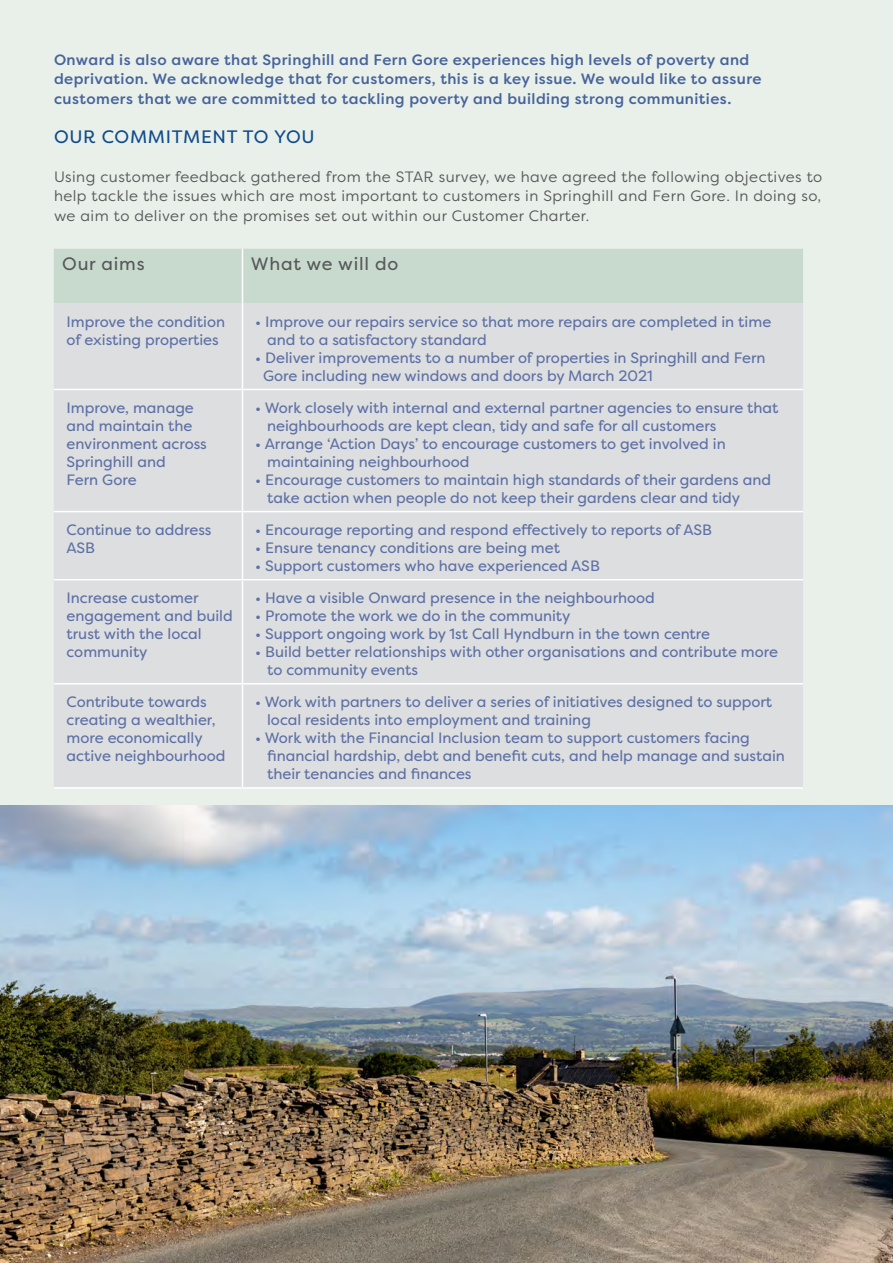
<style>
.page{position:relative;width:893px;height:1263px;background:#e8f0e9}
.page>*{position:absolute;margin:0;border:0;box-sizing:border-box;transform-origin:0 0}
.t1{font:18px "Filson Pro";letter-spacing:.04em;color:#57585a}
.t2{font:18px "Filson Pro";letter-spacing:.04em;color:#0f4b8b}
.t3{font:15px/18px "Filson Pro";color:#5d70a5}
.t4{font:15px/19.5px "Filson Pro";letter-spacing:.03em;color:#57585a;text-align:justify}
.t5{font:500 15px "Filson Pro";letter-spacing:.03em;color:#47639c}
</style>
<div class="page">
<img style="left:0;top:805px;width:893px;height:458px">
<div style="left:54px;top:249px;width:749px;height:54px;background:#c8dace"></div>
<div style="left:54px;top:303px;width:749px;height:484px;background:#dddee0"></div>
<hr style="left:242px;top:249px;width:1px;height:54px;background:#fff">
<hr style="left:242px;top:303px;width:1px;height:86px;background:#fff">
<hr style="left:242px;top:390px;width:1px;height:121px;background:#fff">
<hr style="left:242px;top:512px;width:1px;height:67px;background:#fff">
<hr style="left:242px;top:580px;width:1px;height:103px;background:#fff">
<hr style="left:242px;top:684px;width:1px;height:103px;background:#fff">
<hr style="left:54px;top:389px;width:188px;height:1px;background:#fff">
<hr style="left:242px;top:389px;width:561px;height:1px;background:#fff">
<hr style="left:54px;top:511px;width:188px;height:1px;background:#fff">
<hr style="left:242px;top:511px;width:561px;height:1px;background:#fff">
<hr style="left:54px;top:579px;width:188px;height:1px;background:#fff">
<hr style="left:242px;top:579px;width:561px;height:1px;background:#fff">
<hr style="left:54px;top:683px;width:188px;height:1px;background:#fff">
<hr style="left:242px;top:683px;width:561px;height:1px;background:#fff">
<hr style="left:54px;top:787px;width:188px;height:2px;background:#fff">
<hr style="left:242px;top:787px;width:561px;height:2px;background:#fff">
<p class="t5" style="left:54px;top:49px;width:697px">Onward is also aware that Springhill and Fern Gore experiences high levels of poverty and</p>
<p class="t5" style="left:54px;top:69px;width:709px">deprivation. We acknowledge that for customers, this is a key issue. We would like to assure</p>
<p class="t5" style="left:54px;top:88px;width:679px">customers that we are committed to tackling poverty and building strong communities.</p>
<p class="t2" style="left:54px;top:124px;width:262px">OUR COMMITMENT TO YOU</p>
<p class="t4" style="left:54px;top:166px;width:770px">Using customer feedback gathered from the STAR survey, we have agreed the following objectives to help tackle the issues which are most important to customers in Springhill and Fern Gore. In doing so, we aim to deliver on the promises set out within our Customer Charter.</p>
<p class="t1" style="left:62px;top:252px;width:84px">Our aims</p>
<p class="t1" style="left:251px;top:252px;width:149px">What we will do</p>
<p class="t3" style="left:67px;top:312px;width:160px">Improve the condition of existing properties</p>
<p class="t3" style="left:255px;top:312px;width:517px">• Improve our repairs service so that more repairs are completed in time</p>
<p class="t3" style="left:267px;top:330px;width:221px">and to a satisfactory standard</p>
<p class="t3" style="left:255px;top:348px;width:512px">• Deliver improvements to a number of properties in Springhill and Fern</p>
<p class="t3" style="left:263px;top:366px;width:391px">Gore including new windows and doors by March 2021</p>
<p class="t3" style="left:67px;top:399px;width:129px">Improve, manage</p>
<p class="t3" style="left:67px;top:417px;width:127px">and maintain the</p>
<p class="t3" style="left:67px;top:435px;width:142px">environment across<br>Springhill and</p>
<p class="t3" style="left:67px;top:471px;width:72px">Fern Gore</p>
<p class="t3" style="left:255px;top:399px;width:525px">• Work closely with internal and external partner agencies to ensure that</p>
<p class="t3" style="left:267px;top:417px;width:451px">neighbourhoods are kept clean, tidy and safe for all customers</p>
<p class="t3" style="left:255px;top:435px;width:472px">• Arrange ‘Action Days’ to encourage customers to get involved in</p>
<p class="t3" style="left:267px;top:453px;width:204px">maintaining neighbourhood</p>
<p class="t3" style="left:255px;top:471px;width:517px">• Encourage customers to maintain high standards of their gardens and</p>
<p class="t3" style="left:267px;top:489px;width:475px">take action when people do not keep their gardens clear and tidy</p>
<p class="t3" style="left:67px;top:521px;width:147px">Continue to address<br>ASB</p>
<p class="t3" style="left:255px;top:521px;width:458px">• Encourage reporting and respond effectively to reports of ASB</p>
<p class="t3" style="left:255px;top:539px;width:306px">• Ensure tenancy conditions are being met</p>
<p class="t3" style="left:255px;top:557px;width:346px">• Support customers who have experienced ASB</p>
<p class="t3" style="left:67px;top:589px;width:168px">Increase customer engagement and build trust with the local community</p>
<p class="t3" style="left:255px;top:589px;width:401px">• Have a visible Onward presence in the neighbourhood</p>
<p class="t3" style="left:255px;top:607px;width:317px">• Promote the work we do in the community</p>
<p class="t3" style="left:255px;top:625px;width:456px">• Support ongoing work by 1st Call Hyndburn in the town centre</p>
<p class="t3" style="left:255px;top:643px;width:524px">• Build better relationships with other organisations and contribute more</p>
<p class="t3" style="left:267px;top:661px;width:152px">to community events</p>
<p class="t3" style="left:67px;top:693px;width:151px">Contribute towards creating a wealthier, more economically</p>
<p class="t3" style="left:67px;top:747px;width:160px">active neighbourhood</p>
<p class="t3" style="left:255px;top:693px;width:518px">• Work with partners to deliver a series of initiatives designed to support</p>
<p class="t3" style="left:267px;top:711px;width:325px">local residents into employment and training</p>
<p class="t3" style="left:255px;top:729px;width:496px">• Work with the Financial Inclusion team to support customers facing</p>
<p class="t3" style="left:267px;top:747px;width:519px">financial hardship, debt and benefit cuts, and help manage and sustain</p>
<p class="t3" style="left:267px;top:765px;width:206px">their tenancies and finances</p>
</div>
